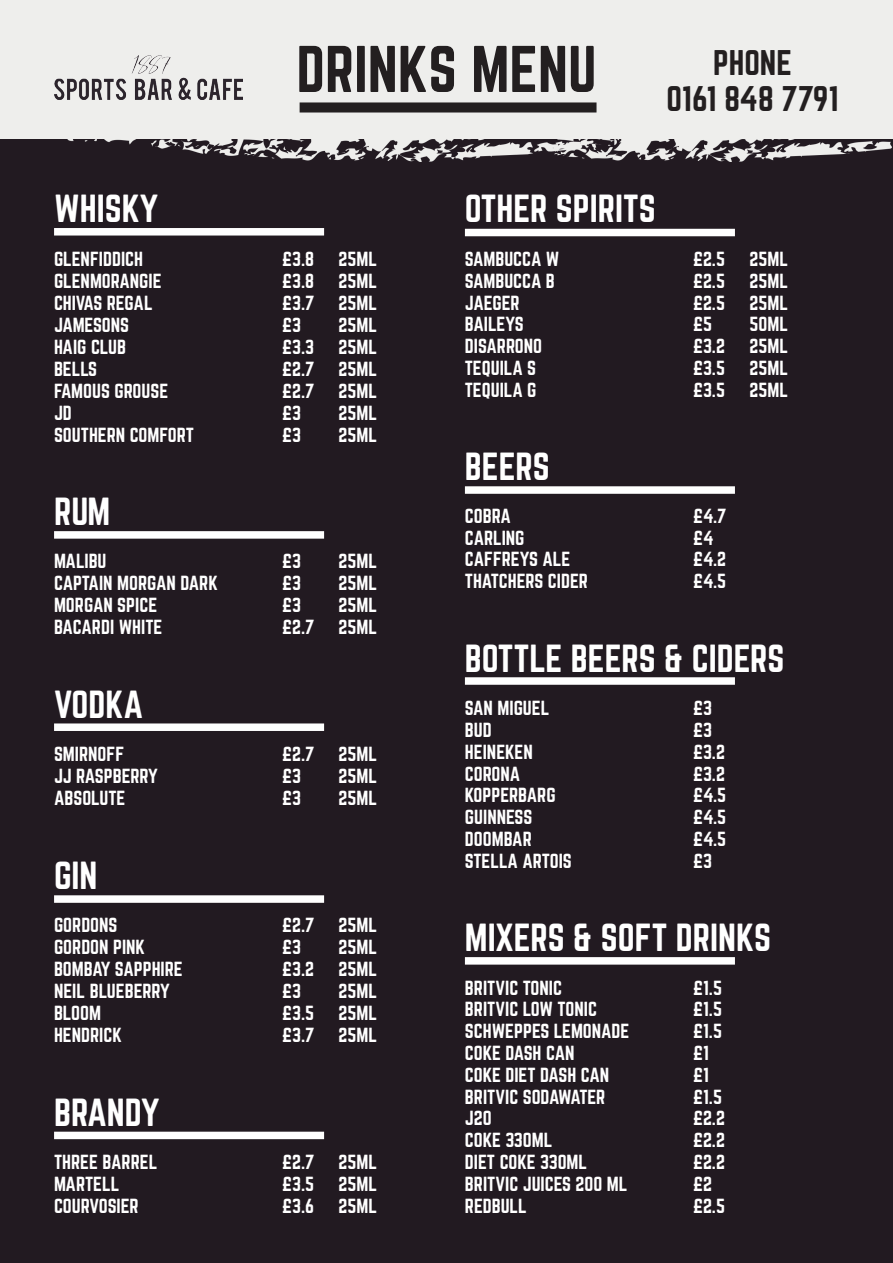
<style>
.page{position:relative;width:893px;height:1263px;background:#fff}
.page>*{position:absolute;margin:0;border:0;box-sizing:border-box;transform-origin:0 0}
.t1{font:57.6px "Norwester";color:#231f20}
.t2{font:34.2px "Norwester";color:#fff}
.t3{font:31.2px/35.8px "Norwester";color:#231f20;text-align:center}
.t4{font:17.85px "Norwester";color:#fff}
</style>
<div class="page">
<div style="left:0;top:161px;width:893px;height:1102px;background:#221a21"></div>
<div style="left:54px;top:723px;width:270px;height:8px;background:#fff"></div>
<div style="left:54px;top:531px;width:270px;height:8px;background:#fff"></div>
<div style="left:54px;top:228px;width:270px;height:8px;background:#fff"></div>
<div style="left:54px;top:895px;width:270px;height:8px;background:#fff"></div>
<div style="left:54px;top:1132px;width:270px;height:7px;background:#fff"></div>
<div style="left:465px;top:957px;width:270px;height:8px;background:#fff"></div>
<div style="left:465px;top:677px;width:270px;height:8px;background:#fff"></div>
<div style="left:465px;top:486px;width:270px;height:8px;background:#fff"></div>
<div style="left:465px;top:229px;width:270px;height:7px;background:#fff"></div>
<img style="left:0;top:139px;width:893px;height:22px">
<div style="left:0;top:0;width:893px;height:139px;background:#eeeeec"></div>
<div style="left:300px;top:102px;width:296px;height:11px;background:#231f20"></div>
<img style="left:54px;top:55px;width:189px;height:45px">
<p class="t1" style="left:296px;top:42px;width:302px">DRINKS MENU</p>
<p class="t3" style="left:666px;top:43px;width:174px">PHONE<br>0161 848 7791</p>
<p class="t2" style="left:54px;top:192px;width:106px">WHISKY</p>
<p class="t4" style="left:54px;top:251px;width:91px">GLENFIDDICH</p>
<p class="t4" style="left:282px;top:251px;width:33px">£3.8</p>
<p class="t4" style="left:339px;top:251px;width:40px">25ML</p>
<p class="t4" style="left:54px;top:273px;width:109px">GLENMORANGIE</p>
<p class="t4" style="left:282px;top:273px;width:33px">£3.8</p>
<p class="t4" style="left:339px;top:273px;width:40px">25ML</p>
<p class="t4" style="left:54px;top:294px;width:100px">CHIVAS REGAL</p>
<p class="t4" style="left:282px;top:294px;width:34px">£3.7</p>
<p class="t4" style="left:339px;top:294px;width:40px">25ML</p>
<p class="t4" style="left:54px;top:316px;width:77px">JAMESONS</p>
<p class="t4" style="left:282px;top:316px;width:20px">£3</p>
<p class="t4" style="left:339px;top:316px;width:40px">25ML</p>
<p class="t4" style="left:54px;top:338px;width:74px">HAIG CLUB</p>
<p class="t4" style="left:282px;top:338px;width:33px">£3.3</p>
<p class="t4" style="left:339px;top:338px;width:40px">25ML</p>
<p class="t4" style="left:54px;top:360px;width:45px">BELLS</p>
<p class="t4" style="left:282px;top:360px;width:34px">£2.7</p>
<p class="t4" style="left:339px;top:360px;width:40px">25ML</p>
<p class="t4" style="left:54px;top:382px;width:116px">FAMOUS GROUSE</p>
<p class="t4" style="left:282px;top:382px;width:34px">£2.7</p>
<p class="t4" style="left:339px;top:382px;width:40px">25ML</p>
<p class="t4" style="left:54px;top:404px;width:19px">JD</p>
<p class="t4" style="left:282px;top:404px;width:20px">£3</p>
<p class="t4" style="left:339px;top:404px;width:40px">25ML</p>
<p class="t4" style="left:54px;top:426px;width:142px">SOUTHERN COMFORT</p>
<p class="t4" style="left:282px;top:426px;width:20px">£3</p>
<p class="t4" style="left:339px;top:426px;width:40px">25ML</p>
<p class="t2" style="left:54px;top:495px;width:58px">RUM</p>
<p class="t4" style="left:54px;top:553px;width:54px">MALIBU</p>
<p class="t4" style="left:282px;top:553px;width:20px">£3</p>
<p class="t4" style="left:339px;top:553px;width:40px">25ML</p>
<p class="t4" style="left:54px;top:575px;width:166px">CAPTAIN MORGAN DARK</p>
<p class="t4" style="left:282px;top:575px;width:20px">£3</p>
<p class="t4" style="left:339px;top:575px;width:40px">25ML</p>
<p class="t4" style="left:54px;top:597px;width:105px">MORGAN SPICE</p>
<p class="t4" style="left:282px;top:597px;width:20px">£3</p>
<p class="t4" style="left:339px;top:597px;width:40px">25ML</p>
<p class="t4" style="left:54px;top:618px;width:110px">BACARDI WHITE</p>
<p class="t4" style="left:282px;top:618px;width:34px">£2.7</p>
<p class="t4" style="left:339px;top:618px;width:40px">25ML</p>
<p class="t2" style="left:54px;top:688px;width:91px">VODKA</p>
<p class="t4" style="left:54px;top:745px;width:72px">SMIRNOFF</p>
<p class="t4" style="left:282px;top:745px;width:34px">£2.7</p>
<p class="t4" style="left:339px;top:745px;width:40px">25ML</p>
<p class="t4" style="left:54px;top:767px;width:105px">JJ RASPBERRY</p>
<p class="t4" style="left:282px;top:767px;width:20px">£3</p>
<p class="t4" style="left:339px;top:767px;width:40px">25ML</p>
<p class="t4" style="left:54px;top:789px;width:73px">ABSOLUTE</p>
<p class="t4" style="left:282px;top:789px;width:20px">£3</p>
<p class="t4" style="left:339px;top:789px;width:40px">25ML</p>
<p class="t2" style="left:54px;top:858px;width:45px">GIN</p>
<p class="t4" style="left:54px;top:917px;width:65px">GORDONS</p>
<p class="t4" style="left:282px;top:917px;width:34px">£2.7</p>
<p class="t4" style="left:339px;top:917px;width:40px">25ML</p>
<p class="t4" style="left:54px;top:939px;width:93px">GORDON PINK</p>
<p class="t4" style="left:282px;top:939px;width:20px">£3</p>
<p class="t4" style="left:339px;top:939px;width:40px">25ML</p>
<p class="t4" style="left:54px;top:960px;width:130px">BOMBAY SAPPHIRE</p>
<p class="t4" style="left:282px;top:960px;width:33px">£3.2</p>
<p class="t4" style="left:339px;top:960px;width:40px">25ML</p>
<p class="t4" style="left:54px;top:982px;width:117px">NEIL BLUEBERRY</p>
<p class="t4" style="left:282px;top:982px;width:20px">£3</p>
<p class="t4" style="left:339px;top:982px;width:40px">25ML</p>
<p class="t4" style="left:54px;top:1004px;width:48px">BLOOM</p>
<p class="t4" style="left:282px;top:1004px;width:33px">£3.5</p>
<p class="t4" style="left:339px;top:1004px;width:40px">25ML</p>
<p class="t4" style="left:54px;top:1026px;width:70px">HENDRICK</p>
<p class="t4" style="left:282px;top:1026px;width:34px">£3.7</p>
<p class="t4" style="left:339px;top:1026px;width:40px">25ML</p>
<p class="t2" style="left:54px;top:1096px;width:107px">BRANDY</p>
<p class="t4" style="left:54px;top:1153px;width:105px">THREE BARREL</p>
<p class="t4" style="left:282px;top:1153px;width:34px">£2.7</p>
<p class="t4" style="left:339px;top:1153px;width:40px">25ML</p>
<p class="t4" style="left:54px;top:1175px;width:67px">MARTELL</p>
<p class="t4" style="left:282px;top:1175px;width:33px">£3.5</p>
<p class="t4" style="left:339px;top:1175px;width:40px">25ML</p>
<p class="t4" style="left:54px;top:1197px;width:86px">COURVOSIER</p>
<p class="t4" style="left:282px;top:1197px;width:33px">£3.6</p>
<p class="t4" style="left:339px;top:1197px;width:40px">25ML</p>
<h2 class="t2" style="left:465px;top:192px;width:192px">OTHER SPIRITS</h2>
<p class="t4" style="left:465px;top:250px;width:96px">SAMBUCCA W</p>
<p class="t4" style="left:693px;top:250px;width:33px">£2.5</p>
<p class="t4" style="left:749px;top:250px;width:40px">25ML</p>
<p class="t4" style="left:465px;top:272px;width:91px">SAMBUCCA B</p>
<p class="t4" style="left:693px;top:272px;width:33px">£2.5</p>
<p class="t4" style="left:749px;top:272px;width:40px">25ML</p>
<p class="t4" style="left:465px;top:294px;width:56px">JAEGER</p>
<p class="t4" style="left:693px;top:294px;width:33px">£2.5</p>
<p class="t4" style="left:749px;top:294px;width:40px">25ML</p>
<p class="t4" style="left:465px;top:316px;width:60px">BAILEYS</p>
<p class="t4" style="left:693px;top:316px;width:20px">£5</p>
<p class="t4" style="left:749px;top:316px;width:40px">50ML</p>
<p class="t4" style="left:465px;top:338px;width:79px">DISARRONO</p>
<p class="t4" style="left:693px;top:338px;width:33px">£3.2</p>
<p class="t4" style="left:749px;top:338px;width:40px">25ML</p>
<p class="t4" style="left:465px;top:359px;width:73px">TEQUILA S</p>
<p class="t4" style="left:693px;top:359px;width:33px">£3.5</p>
<p class="t4" style="left:749px;top:359px;width:40px">25ML</p>
<p class="t4" style="left:465px;top:381px;width:73px">TEQUILA G</p>
<p class="t4" style="left:693px;top:381px;width:33px">£3.5</p>
<p class="t4" style="left:749px;top:381px;width:40px">25ML</p>
<h2 class="t2" style="left:465px;top:450px;width:86px">BEERS</h2>
<p class="t4" style="left:465px;top:507px;width:47px">COBRA</p>
<p class="t4" style="left:693px;top:507px;width:35px">£4.7</p>
<p class="t4" style="left:465px;top:529px;width:61px">CARLING</p>
<p class="t4" style="left:693px;top:529px;width:22px">£4</p>
<p class="t4" style="left:465px;top:551px;width:107px">CAFFREYS ALE</p>
<p class="t4" style="left:693px;top:551px;width:34px">£4.2</p>
<p class="t4" style="left:465px;top:573px;width:124px">THATCHERS CIDER</p>
<p class="t4" style="left:693px;top:573px;width:34px">£4.5</p>
<h2 class="t2" style="left:465px;top:642px;width:321px">BOTTLE BEERS &amp; CIDERS</h2>
<p class="t4" style="left:465px;top:699px;width:86px">SAN MIGUEL</p>
<p class="t4" style="left:693px;top:699px;width:20px">£3</p>
<p class="t4" style="left:465px;top:721px;width:28px">BUD</p>
<p class="t4" style="left:693px;top:721px;width:20px">£3</p>
<p class="t4" style="left:465px;top:743px;width:69px">HEINEKEN</p>
<p class="t4" style="left:693px;top:743px;width:33px">£3.2</p>
<p class="t4" style="left:465px;top:765px;width:57px">CORONA</p>
<p class="t4" style="left:693px;top:765px;width:33px">£3.2</p>
<p class="t4" style="left:465px;top:787px;width:92px">KOPPERBARG</p>
<p class="t4" style="left:693px;top:787px;width:34px">£4.5</p>
<p class="t4" style="left:465px;top:808px;width:69px">GUINNESS</p>
<p class="t4" style="left:693px;top:808px;width:34px">£4.5</p>
<p class="t4" style="left:465px;top:830px;width:68px">DOOMBAR</p>
<p class="t4" style="left:693px;top:830px;width:34px">£4.5</p>
<p class="t4" style="left:465px;top:852px;width:108px">STELLA ARTOIS</p>
<p class="t4" style="left:693px;top:852px;width:20px">£3</p>
<h2 class="t2" style="left:465px;top:921px;width:308px">MIXERS &amp; SOFT DRINKS</h2>
<p class="t4" style="left:465px;top:979px;width:99px">BRITVIC TONIC</p>
<p class="t4" style="left:693px;top:979px;width:30px">£1.5</p>
<p class="t4" style="left:465px;top:1001px;width:134px">BRITVIC LOW TONIC</p>
<p class="t4" style="left:693px;top:1001px;width:30px">£1.5</p>
<p class="t4" style="left:465px;top:1022px;width:166px">SCHWEPPES LEMONADE</p>
<p class="t4" style="left:693px;top:1022px;width:30px">£1.5</p>
<p class="t4" style="left:465px;top:1044px;width:111px">COKE DASH CAN</p>
<p class="t4" style="left:693px;top:1044px;width:17px">£1</p>
<p class="t4" style="left:465px;top:1066px;width:146px">COKE DIET DASH CAN</p>
<p class="t4" style="left:693px;top:1066px;width:17px">£1</p>
<p class="t4" style="left:465px;top:1088px;width:142px">BRITVIC SODAWATER</p>
<p class="t4" style="left:693px;top:1088px;width:30px">£1.5</p>
<p class="t4" style="left:465px;top:1110px;width:28px">J20</p>
<p class="t4" style="left:693px;top:1110px;width:33px">£2.2</p>
<p class="t4" style="left:465px;top:1131px;width:89px">COKE 330ML</p>
<p class="t4" style="left:693px;top:1131px;width:33px">£2.2</p>
<p class="t4" style="left:465px;top:1153px;width:124px">DIET COKE 330ML</p>
<p class="t4" style="left:693px;top:1153px;width:33px">£2.2</p>
<p class="t4" style="left:465px;top:1175px;width:164px">BRITVIC JUICES 200 ML</p>
<p class="t4" style="left:693px;top:1175px;width:20px">£2</p>
<p class="t4" style="left:465px;top:1197px;width:63px">REDBULL</p>
<p class="t4" style="left:693px;top:1197px;width:33px">£2.5</p>
</div>
